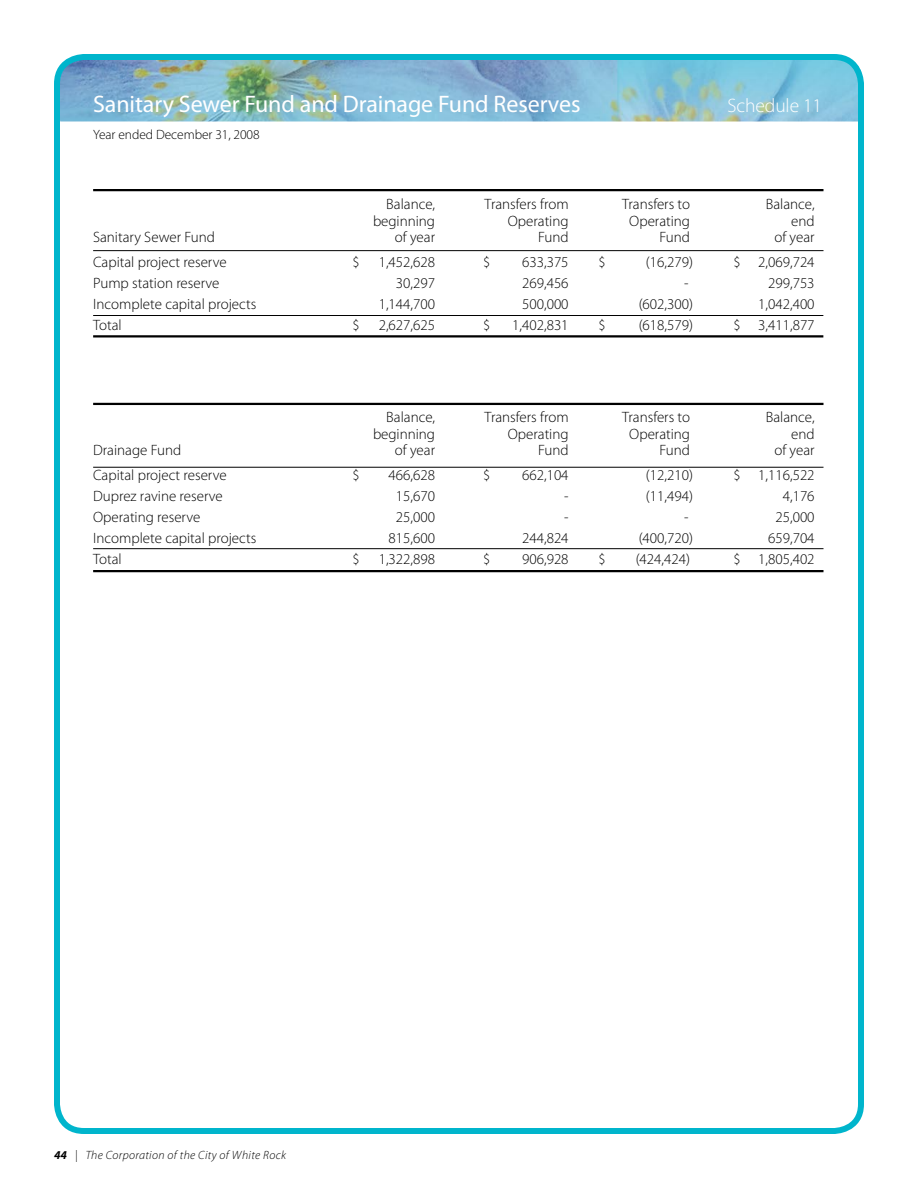
<style>
.page{position:relative;width:918px;height:1188px;background:#fff}
.page>*{position:absolute;margin:0;border:0;box-sizing:border-box;transform-origin:0 0}
.t1{font:24px "Myriad Pro";letter-spacing:-.005em;color:#fff}
.t2{font:300 19.5px "Myriad Pro";letter-spacing:-.005em;color:#fff}
.t3{font:300 15px "Myriad Pro";color:#000}
.t4{font:300 13.5px "Myriad Pro";letter-spacing:-.005em;color:#000}
.t5{font:italic 300 12px "Myriad Pro";letter-spacing:.03em;color:#000}
.s1{font-weight:700}
</style>
<div class="page">
<img style="left:61px;top:61px;width:796px;height:61px">
<div style="left:54px;top:54px;width:810px;height:1080px;border:6px solid #00b5cc;border-radius:27px"></div>
<hr style="left:93px;top:570px;width:731px;height:2px;background:#000">
<hr style="left:93px;top:335px;width:730px;height:3px;background:#000">
<hr style="left:93px;top:315px;width:730px;height:1px;background:#000">
<hr style="left:93px;top:250px;width:731px;height:1px;background:#000">
<hr style="left:93px;top:189px;width:731px;height:2px;background:#000">
<hr style="left:93px;top:548px;width:731px;height:1px;background:#000">
<hr style="left:93px;top:403px;width:731px;height:2px;background:#000">
<hr style="left:93px;top:467px;width:731px;height:1px;background:#000">
<h1 class="t1" style="left:93px;top:89px;width:489px">Sanitary Sewer Fund and Drainage Fund Reserves</h1>
<h2 class="t2" style="left:728px;top:93px;width:96px">Schedule 11</h2>
<p class="t4" style="left:93px;top:126px;width:168px">Year ended December 31, 2008</p>
<p class="t3" style="left:386px;top:195px;width:50px">Balance,</p>
<p class="t3" style="left:485px;top:195px;width:85px">Transfers from</p>
<p class="t3" style="left:622px;top:195px;width:70px">Transfers to</p>
<p class="t3" style="left:766px;top:195px;width:50px">Balance,</p>
<p class="t3" style="left:373px;top:212px;width:64px">beginning</p>
<p class="t3" style="left:508px;top:212px;width:62px">Operating</p>
<p class="t3" style="left:629px;top:212px;width:62px">Operating</p>
<p class="t3" style="left:791px;top:212px;width:25px">end</p>
<p class="t3" style="left:93px;top:228px;width:123px">Sanitary Sewer Fund</p>
<p class="t3" style="left:395px;top:228px;width:42px">of year</p>
<p class="t3" style="left:538px;top:228px;width:32px">Fund</p>
<p class="t3" style="left:660px;top:228px;width:32px">Fund</p>
<p class="t3" style="left:774px;top:228px;width:42px">of year</p>
<p class="t3" style="left:93px;top:253px;width:135px">Capital project reserve</p>
<p class="t3" style="left:353px;top:253px;width:84px">$ 1,452,628</p>
<p class="t3" style="left:483px;top:253px;width:9px">$</p>
<p class="t3" style="left:522px;top:253px;width:48px">633,375</p>
<p class="t3" style="left:599px;top:253px;width:9px">$</p>
<p class="t3" style="left:646px;top:253px;width:49px">(16,279)</p>
<p class="t3" style="left:734px;top:253px;width:82px">$ 2,069,724</p>
<p class="t3" style="left:93px;top:274px;width:128px">Pump station reserve</p>
<p class="t3" style="left:396px;top:274px;width:41px">30,297</p>
<p class="t3" style="left:522px;top:274px;width:48px">269,456</p>
<p class="t3" style="left:684px;top:274px;width:6px">-</p>
<p class="t3" style="left:768px;top:274px;width:48px">299,753</p>
<p class="t3" style="left:93px;top:295px;width:165px">Incomplete capital projects</p>
<p class="t3" style="left:379px;top:295px;width:58px">1,144,700</p>
<p class="t3" style="left:522px;top:295px;width:48px">500,000</p>
<p class="t3" style="left:639px;top:295px;width:56px">(602,300)</p>
<p class="t3" style="left:758px;top:295px;width:58px">1,042,400</p>
<p class="t3" style="left:93px;top:316px;width:30px">Total</p>
<p class="t3" style="left:353px;top:316px;width:84px">$ 2,627,625</p>
<p class="t3" style="left:483px;top:316px;width:9px">$</p>
<p class="t3" style="left:512px;top:316px;width:58px">1,402,831</p>
<p class="t3" style="left:599px;top:316px;width:9px">$</p>
<p class="t3" style="left:639px;top:316px;width:56px">(618,579)</p>
<p class="t3" style="left:734px;top:316px;width:82px">$ 3,411,877</p>
<p class="t3" style="left:386px;top:408px;width:50px">Balance,</p>
<p class="t3" style="left:485px;top:408px;width:85px">Transfers from</p>
<p class="t3" style="left:622px;top:408px;width:70px">Transfers to</p>
<p class="t3" style="left:766px;top:408px;width:50px">Balance,</p>
<p class="t3" style="left:373px;top:425px;width:64px">beginning</p>
<p class="t3" style="left:508px;top:425px;width:62px">Operating</p>
<p class="t3" style="left:629px;top:425px;width:62px">Operating</p>
<p class="t3" style="left:791px;top:425px;width:25px">end</p>
<p class="t3" style="left:93px;top:441px;width:90px">Drainage Fund</p>
<p class="t3" style="left:395px;top:441px;width:42px">of year</p>
<p class="t3" style="left:538px;top:441px;width:32px">Fund</p>
<p class="t3" style="left:660px;top:441px;width:32px">Fund</p>
<p class="t3" style="left:774px;top:441px;width:42px">of year</p>
<p class="t3" style="left:93px;top:466px;width:135px">Capital project reserve</p>
<p class="t3" style="left:353px;top:466px;width:9px">$</p>
<p class="t3" style="left:389px;top:466px;width:48px">466,628</p>
<p class="t3" style="left:483px;top:466px;width:9px">$</p>
<p class="t3" style="left:522px;top:466px;width:48px">662,104</p>
<p class="t3" style="left:646px;top:466px;width:49px">(12,210)</p>
<p class="t3" style="left:734px;top:466px;width:82px">$ 1,116,522</p>
<p class="t3" style="left:93px;top:487px;width:131px">Duprez ravine reserve</p>
<p class="t3" style="left:396px;top:487px;width:41px">15,670</p>
<p class="t3" style="left:564px;top:487px;width:6px">-</p>
<p class="t3" style="left:646px;top:487px;width:49px">(11,494)</p>
<p class="t3" style="left:783px;top:487px;width:33px">4,176</p>
<p class="t3" style="left:93px;top:508px;width:109px">Operating reserve</p>
<p class="t3" style="left:396px;top:508px;width:41px">25,000</p>
<p class="t3" style="left:564px;top:508px;width:6px">-</p>
<p class="t3" style="left:684px;top:508px;width:6px">-</p>
<p class="t3" style="left:775px;top:508px;width:41px">25,000</p>
<p class="t3" style="left:93px;top:529px;width:165px">Incomplete capital projects</p>
<p class="t3" style="left:389px;top:529px;width:48px">815,600</p>
<p class="t3" style="left:522px;top:529px;width:48px">244,824</p>
<p class="t3" style="left:639px;top:529px;width:56px">(400,720)</p>
<p class="t3" style="left:768px;top:529px;width:48px">659,704</p>
<p class="t3" style="left:93px;top:550px;width:30px">Total</p>
<p class="t3" style="left:353px;top:550px;width:84px">$ 1,322,898</p>
<p class="t3" style="left:483px;top:550px;width:9px">$</p>
<p class="t3" style="left:522px;top:550px;width:48px">906,928</p>
<p class="t3" style="left:599px;top:550px;width:9px">$</p>
<p class="t3" style="left:636px;top:550px;width:56px">(424,424)</p>
<p class="t3" style="left:734px;top:550px;width:82px">$ 1,805,402</p>
<p class="t5" style="left:54px;top:1148px;width:234px"><span class="s1">44</span> | The Corporation of the City of White Rock</p>
</div>
